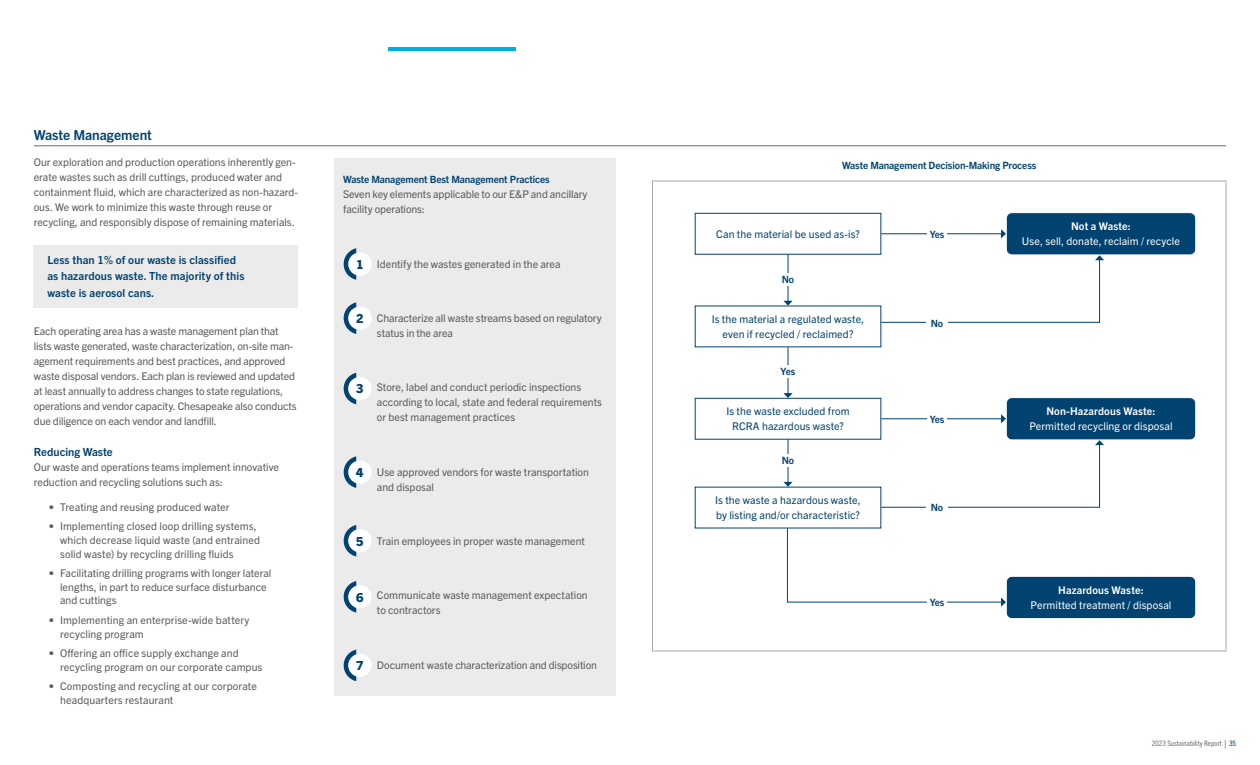
<style>
.page{position:relative;width:1260px;height:765px;background:#fff}
.page>*{position:absolute;margin:0;border:0;box-sizing:border-box;transform-origin:0 0}
.t1{font:700 13.75px "Trade Gothic Next LT Pro";color:#004270}
.t2{font:800 12.5px "Trade Gothic Next LT Pro";color:#004270}
.t3{font:700 11.25px "Trade Gothic Next LT Pro";color:#004270}
.t4{font:700 11.12px/16.2px "Trade Gothic Next LT Pro";letter-spacing:.01em;color:#004270}
.t5{font:10.62px/15px "Trade Gothic Next LT Pro";color:#58595b}
.t6{font:10.62px/15px "Trade Gothic Next LT Pro";letter-spacing:.005em;color:#004270;text-align:center}
.t7{font:10.62px "Trade Gothic Next LT Pro";letter-spacing:.005em;color:#fff}
.t8{font:700 10.62px "Trade Gothic Next LT Pro";letter-spacing:.01em;color:#fff}
.t9{font:700 10px "Trade Gothic Next LT Pro";letter-spacing:-.01em;color:#004270}
.t10{font:condensed 7.5px "Trade Gothic Next LT Pro";color:#6e6f72}
.s1{font-size:11.25px}
.s2{color:#004270}
</style>
<div class="page">
<hr style="left:388px;top:47px;width:127px;height:4px;background:#00aee0">
<div style="left:334px;top:158px;width:282px;height:538px;background:#ebebec"></div>
<hr style="left:34px;top:146px;width:1192px;height:1px;background:#6d6e71">
<div style="left:1006px;top:213px;width:190px;height:42px;background:#004270;border-radius:6px"></div>
<div style="left:1006px;top:212px;width:190px;height:43px;border:1px solid #fff;border-radius:6px"></div>
<div style="left:1006px;top:398px;width:190px;height:42px;background:#004270;border-radius:6px"></div>
<div style="left:1006px;top:397px;width:190px;height:43px;border:1px solid #fff;border-radius:6px"></div>
<div style="left:1006px;top:576px;width:190px;height:43px;background:#004270;border-radius:6px"></div>
<div style="left:1006px;top:576px;width:190px;height:43px;border:1px solid #fff;border-radius:6px"></div>
<div style="left:695px;top:213px;width:186px;height:42px;background:#fff;border:1px solid #004270"></div>
<div style="left:695px;top:398px;width:186px;height:42px;background:#fff;border:1px solid #004270"></div>
<svg style="left:787px;top:528px;width:219px;height:79px"></svg>
<hr style="left:788px;top:440px;width:1px;height:43px;background:#004270">
<svg style="left:783px;top:482px;width:10px;height:5px"></svg>
<hr style="left:788px;top:347px;width:1px;height:47px;background:#004270">
<svg style="left:783px;top:393px;width:10px;height:5px"></svg>
<div style="left:779px;top:365px;width:19px;height:12px;background:#fff"></div>
<div style="left:777px;top:454px;width:22px;height:13px;background:#fff"></div>
<div style="left:928px;top:596px;width:19px;height:12px;background:#fff"></div>
<svg style="left:881px;top:440px;width:223px;height:68px"></svg>
<svg style="left:881px;top:255px;width:223px;height:68px"></svg>
<div style="left:926px;top:501px;width:22px;height:13px;background:#fff"></div>
<div style="left:926px;top:316px;width:22px;height:13px;background:#fff"></div>
<hr style="left:881px;top:418px;width:121px;height:1px;background:#004270">
<svg style="left:1001px;top:414px;width:5px;height:9px"></svg>
<div style="left:928px;top:413px;width:19px;height:12px;background:#fff"></div>
<hr style="left:881px;top:233px;width:121px;height:1px;background:#004270">
<svg style="left:1001px;top:229px;width:5px;height:9px"></svg>
<div style="left:928px;top:228px;width:19px;height:12px;background:#fff"></div>
<hr style="left:788px;top:254px;width:1px;height:47px;background:#004270">
<svg style="left:783px;top:301px;width:10px;height:5px"></svg>
<div style="left:777px;top:273px;width:22px;height:12px;background:#fff"></div>
<div style="left:348px;top:252px;width:24px;height:24px;background:#fff;border-radius:50%"></div>
<svg style="left:344px;top:248px;width:12px;height:32px"></svg>
<div style="left:348px;top:306px;width:24px;height:24px;background:#fff;border-radius:50%"></div>
<svg style="left:344px;top:302px;width:12px;height:32px"></svg>
<div style="left:348px;top:377px;width:24px;height:23px;background:#fff;border-radius:50%"></div>
<svg style="left:344px;top:373px;width:12px;height:31px"></svg>
<div style="left:348px;top:460px;width:24px;height:24px;background:#fff;border-radius:50%"></div>
<svg style="left:344px;top:456px;width:12px;height:32px"></svg>
<div style="left:348px;top:529px;width:24px;height:23px;background:#fff;border-radius:50%"></div>
<svg style="left:344px;top:525px;width:12px;height:32px"></svg>
<div style="left:348px;top:585px;width:24px;height:24px;background:#fff;border-radius:50%"></div>
<svg style="left:344px;top:581px;width:12px;height:32px"></svg>
<div style="left:348px;top:654px;width:24px;height:23px;background:#fff;border-radius:50%"></div>
<svg style="left:344px;top:650px;width:12px;height:31px"></svg>
<div style="left:34px;top:245px;width:264px;height:63px;background:#ebebec"></div>
<p class="t1" style="left:34px;top:125px;width:120px">Waste Management</p>
<p class="t5" style="left:34px;top:154px;width:266px">Our exploration and production operations inherently gen&shy;erate wastes such as drill cuttings, produced water and containment fluid, which are characterized as non-hazard&shy;ous. We work to minimize this waste through reuse or recycling, and responsibly dispose of remaining materials.</p>
<p class="t4" style="left:47px;top:251px;width:199px">Less than 1% of our waste is classified as hazardous waste. The majority of this waste is aerosol cans.</p>
<p class="t5" style="left:34px;top:323px;width:264px">Each operating area has a waste management plan that lists waste generated, waste characterization, on-site man&shy;agement requirements and best practices, and approved waste disposal vendors. Each plan is reviewed and updated at least annually to address changes to state regulations, operations and vendor capacity. Chesapeake also conducts due diligence on each vendor and landfill.</p>
<p class="t3" style="left:34px;top:444px;width:80px">Reducing Waste</p>
<p class="t5" style="left:34px;top:459px;width:247px">Our waste and operations teams implement innovative reduction and recycling solutions such as:</p>
<p class="t5" style="left:49px;top:499px;width:182px">• Treating and reusing produced water</p>
<p class="t5" style="left:60px;top:519px;width:202px;line-height:13.8px;text-indent:-11px">• Implementing closed loop drilling systems, which decrease liquid waste (and entrained solid waste) by recycling drilling fluids</p>
<p class="t5" style="left:60px;top:565px;width:213px;line-height:13.8px;text-indent:-11px">• Facilitating drilling programs with longer lateral lengths, in part to reduce surface disturbance and cuttings</p>
<p class="t5" style="left:60px;top:612px;width:191px;line-height:13.8px;text-indent:-11px">• Implementing an enterprise-wide battery recycling program</p>
<p class="t5" style="left:60px;top:645px;width:204px;line-height:13.8px;text-indent:-11px">• Offering an office supply exchange and recycling program on our corporate campus</p>
<p class="t5" style="left:60px;top:679px;width:198px;line-height:13.8px;text-indent:-11px">• Composting and recycling at our corporate headquarters restaurant</p>
<p class="t9" style="left:343px;top:173px;width:208px">Waste Management Best Management Practices</p>
<p class="t5" style="left:343px;top:186px;width:246px">Seven key elements applicable to our E&amp;P and ancillary facility operations:</p>
<p class="t2" style="left:356px;top:256px;width:9px">1</p>
<p class="t5" style="left:377px;top:255px;width:185px">Identify the wastes generated in the area</p>
<p class="t2" style="left:356px;top:310px;width:9px">2</p>
<p class="t5" style="left:377px;top:310px;width:226px">Characterize all waste streams based on regulatory status in the area</p>
<p class="t2" style="left:356px;top:380px;width:9px">3</p>
<p class="t5" style="left:377px;top:379px;width:227px">Store, label and conduct periodic inspections according to local, state and federal requirements or best management practices</p>
<p class="t2" style="left:356px;top:464px;width:9px">4</p>
<p class="t5" style="left:377px;top:464px;width:214px">Use approved vendors for waste transportation and disposal</p>
<p class="t2" style="left:356px;top:532px;width:9px">5</p>
<p class="t5" style="left:377px;top:533px;width:209px">Train employees in proper waste management</p>
<p class="t2" style="left:356px;top:588px;width:9px">6</p>
<p class="t5" style="left:377px;top:587px;width:212px">Communicate waste management expectation to contractors</p>
<p class="t2" style="left:356px;top:657px;width:9px">7</p>
<p class="t5" style="left:377px;top:657px;width:222px">Document waste characterization and disposition</p>
<p class="t9" style="left:842px;top:158px;width:196px">Waste Management Decision-Making Process</p>
<p class="t6" style="left:716px;top:226px;width:145px">Can the material be used as-is?</p>
<p class="t9" style="left:782px;top:272px;width:14px">No</p>
<p class="t6" style="left:712px;top:311px;width:154px">Is the material a regulated waste, even if recycled / reclaimed?</p>
<p class="t9" style="left:781px;top:365px;width:16px">Yes</p>
<p class="t6" style="left:726px;top:403px;width:125px">Is the waste excluded from<br>RCRA hazardous waste?</p>
<p class="t9" style="left:782px;top:454px;width:14px">No</p>
<p class="t6" style="left:715px;top:492px;width:147px;text-align:left">Is the waste a hazardous waste, by listing and/or characteristic?</p>
<p class="t9" style="left:930px;top:227px;width:16px">Yes</p>
<p class="t9" style="left:931px;top:316px;width:14px">No</p>
<p class="t9" style="left:930px;top:412px;width:16px">Yes</p>
<p class="t9" style="left:931px;top:501px;width:14px">No</p>
<p class="t9" style="left:930px;top:595px;width:16px">Yes</p>
<p class="t8" style="left:1071px;top:219px;width:61px">Not a Waste:</p>
<p class="t7" style="left:1022px;top:234px;width:160px">Use, sell, donate, reclaim / recycle</p>
<p class="t8" style="left:1046px;top:404px;width:111px">Non-Hazardous Waste:</p>
<p class="t7" style="left:1029px;top:419px;width:145px">Permitted recycling or disposal</p>
<p class="t8" style="left:1058px;top:583px;width:87px">Hazardous Waste:</p>
<p class="t7" style="left:1031px;top:598px;width:142px">Permitted treatment / disposal</p>
<p class="t10" style="left:1152px;top:739px;width:86px">2023 Sustainability Report <span class="s1">|</span> <span class="s2">35</span></p>
</div>
